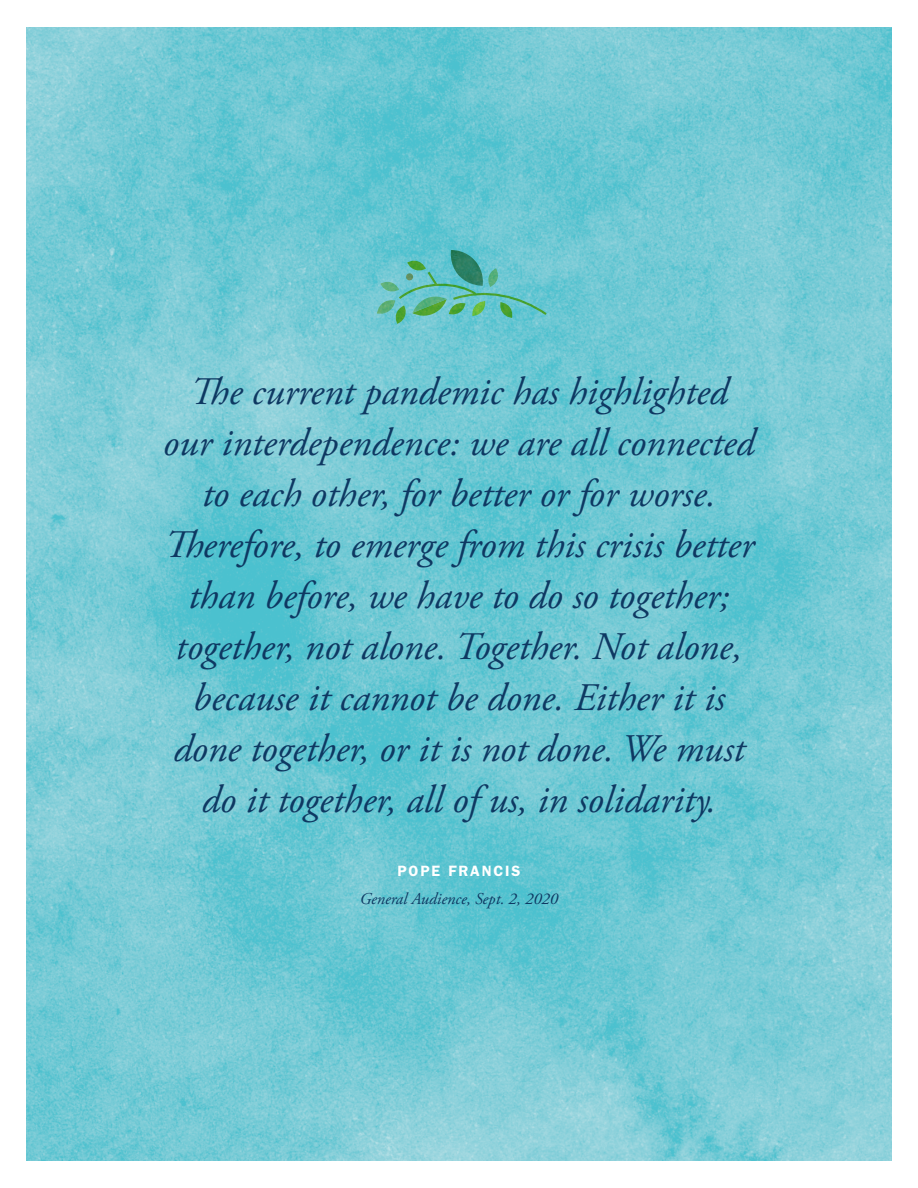
<style>
.page{position:relative;width:918px;height:1188px;background:#fff}
.page>*{position:absolute;margin:0;border:0;box-sizing:border-box;transform-origin:0 0}
.t1{font:italic 39px/51px "Adobe Garamond Pro";color:#0e3862;text-align:center}
.t2{font:italic 16.5px "Adobe Garamond Pro";color:#0e3862}
.t3{font:600 15px "Franklin Gothic";letter-spacing:.125em;color:#fff}
</style>
<div class="page">
<img style="left:27px;top:27px;width:864px;height:1134px">
<img style="left:377px;top:300px;width:3px;height:15px">
<img style="left:449px;top:250px;width:36px;height:5px">
<svg style="left:380px;top:255px;width:170px;height:94px;background:#65c0be"></svg>
<p class="t1" style="left:163px;top:367px;width:593px">The current pandemic has highlighted our interdependence: we are all connected to each other, for better or for worse.<br>Therefore, to emerge from this crisis better than before, we have to do so together; together, not alone. Together. Not alone, because it cannot be done. Either it is done together, or it is not done. We must do it together, all of us, in solidarity.</p>
<p class="t3" style="left:397px;top:862px;width:125px">POPE FRANCIS</p>
<p class="t2" style="left:360px;top:889px;width:200px">General Audience, Sept. 2, 2020</p>
</div>
